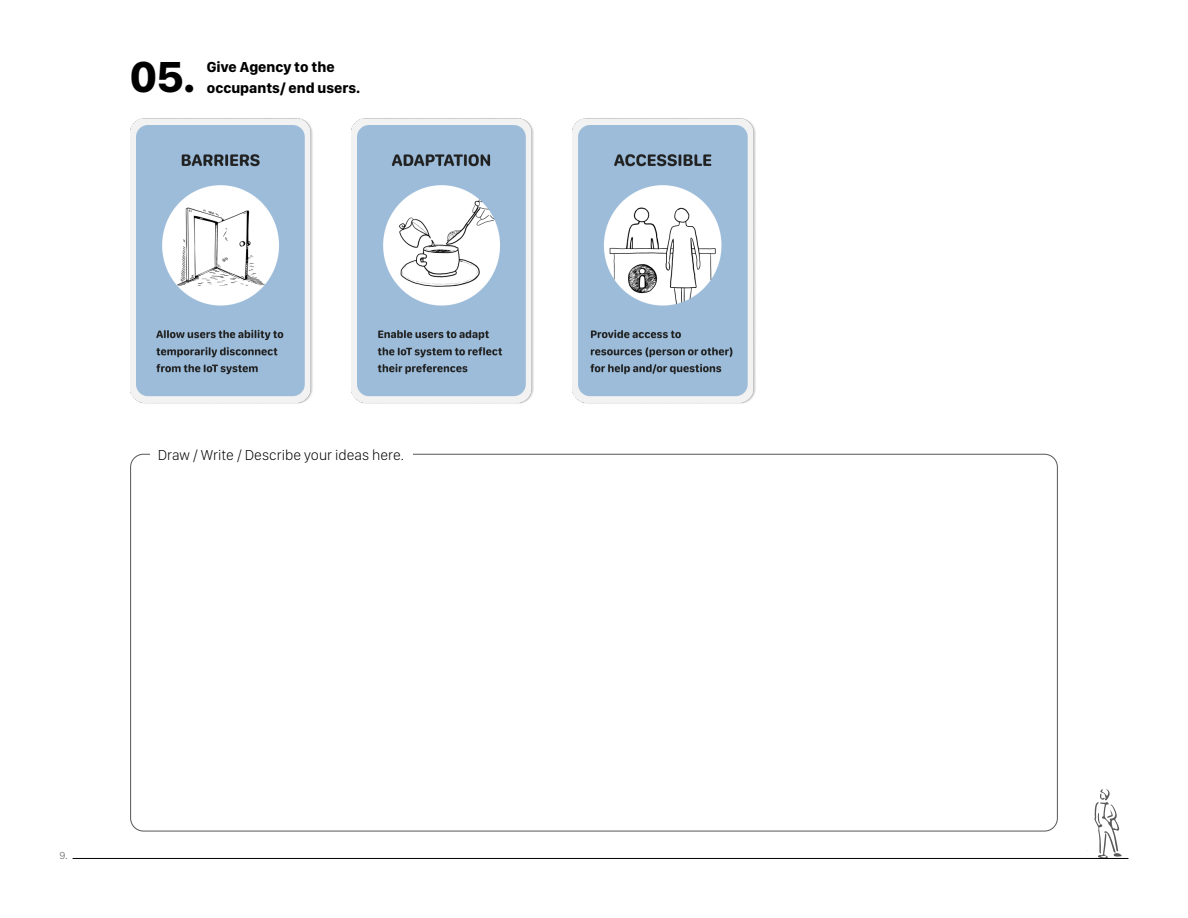
<style>
.page{position:relative;width:1188px;height:918px;background:#fff}
.page>*{position:absolute;margin:0;border:0;box-sizing:border-box;transform-origin:0 0}
.t1{font:700 45px "SF Compact Display";color:#000}
.t2{font:700 15px/21px "SF Compact Display";color:#000}
.t3{font:100 15px "SF Compact Display";color:#000}
.t4{font:100 10.5px "SF Compact Text";color:#575555}
</style>
<div class="page">
<hr style="left:73px;top:858px;width:1055px;height:1px;background:#000">
<img style="left:130px;top:118px;width:183px;height:286px">
<img style="left:573px;top:118px;width:183px;height:286px">
<img style="left:351px;top:118px;width:183px;height:286px">
<svg style="left:1094px;top:789px;width:28px;height:69px"></svg>
<div style="left:1118px;top:764px;width:10px;height:34px;background:#fff"></div>
<h1 class="t1" style="left:130px;top:50px;width:67px">05.</h1>
<p class="t2" style="left:207px;top:56px;width:155px">Give Agency to the occupants/ end users.</p>
<p class="t3" style="left:158px;top:446px;width:248px">Draw / Write / Describe your ideas here.</p>
<p class="t4" style="left:60px;top:849px;width:10px">9.</p>
</div>
